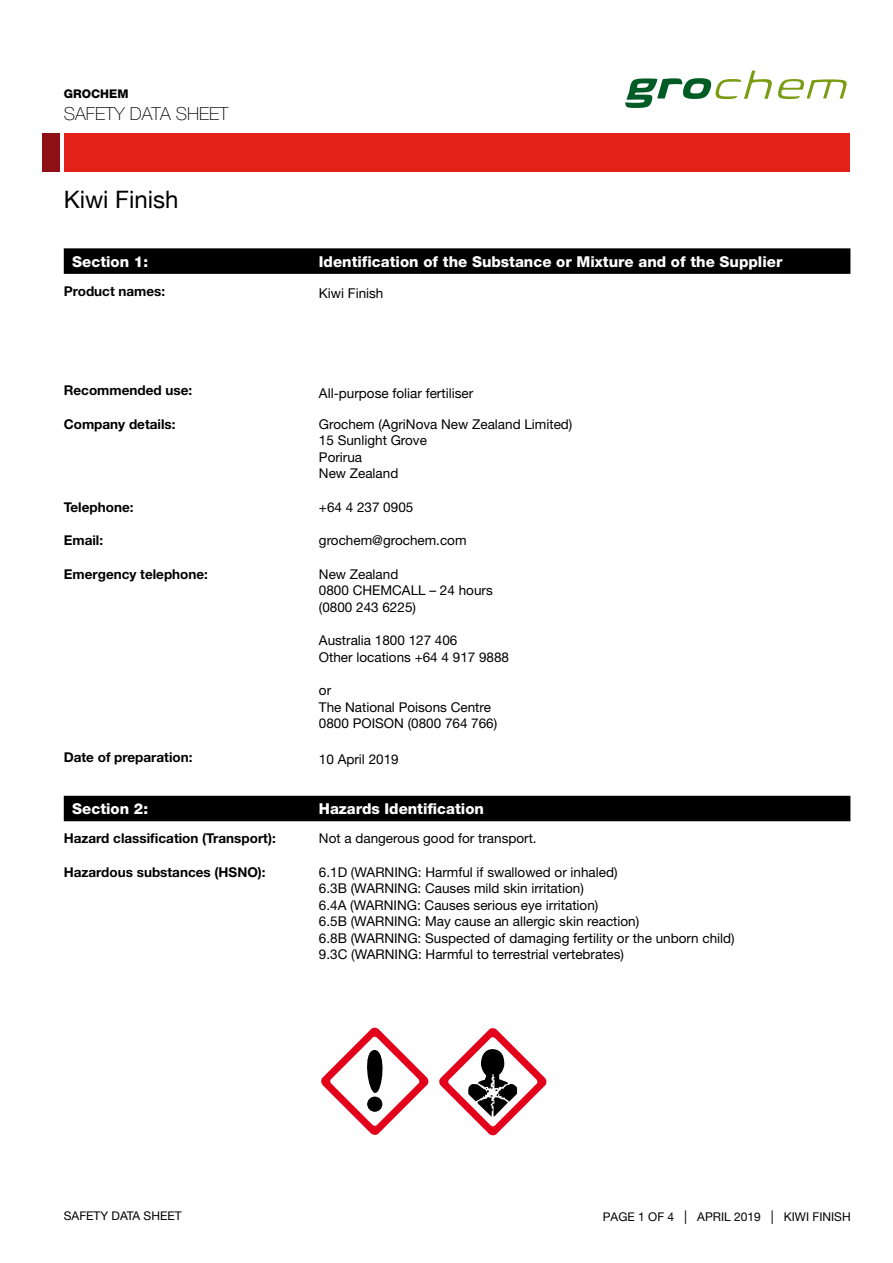
<style>
.page{position:relative;width:893px;height:1263px;background:#fff}
.page>*{position:absolute;margin:0;border:0;box-sizing:border-box;transform-origin:0 0}
.t1{font:24px "Helvetica Neue";color:#000}
.t2{font:100 18px "Helvetica Neue";color:#000}
.t3{font:800 15px "Helvetica Neue";color:#fff}
.t4{font:13.5px/16.5px "Helvetica Neue";color:#000}
.t5{font:700 13.5px "Helvetica Neue";color:#000}
.t6{font:13.5px "Helvetica Neue";color:#000}
.t7{font:12px "Helvetica Neue";color:#000}
.t8{font:12px "Helvetica Neue";color:#000}
.t9{font:800 12px "Helvetica Neue";color:#000}
.s1{font-style:inherit}
.s2{font-size:13.5px}
</style>
<div class="page">
<svg style="left:778px;top:79px;width:69px;height:20px"></svg>
<svg style="left:625px;top:71px;width:147px;height:37px"></svg>
<div style="left:64px;top:248px;width:786px;height:26px;background:#000"></div>
<div style="left:64px;top:796px;width:786px;height:25px;background:#000"></div>
<div style="left:43px;top:134px;width:807px;height:38px;background:#e32119"></div>
<div style="left:43px;top:134px;width:21px;height:38px;background:#8f1117"></div>
<hr style="left:61px;top:130px;width:3px;height:45px;background:#fff">
<svg style="left:321px;top:1028px;width:108px;height:107px"></svg>
<svg style="left:439px;top:1028px;width:108px;height:107px"></svg>
<p class="t9" style="left:64px;top:87px;width:66px">GROCHEM</p>
<h2 class="t2" style="left:64px;top:103px;width:166px">SAFETY DATA SHEET</h2>
<h1 class="t1" style="left:64px;top:182px;width:116px">Kiwi Finish</h1>
<p class="t3" style="left:72px;top:252px;width:77px">Section 1:</p>
<p class="t5" style="left:64px;top:283px;width:103px">Product names:</p>
<p class="t5" style="left:64px;top:382px;width:130px">Recommended use:</p>
<p class="t5" style="left:64px;top:416px;width:113px">Company details:</p>
<p class="t5" style="left:64px;top:499px;width:71px">Telephone:</p>
<p class="t5" style="left:64px;top:532px;width:41px">Email:</p>
<p class="t5" style="left:64px;top:566px;width:146px">Emergency telephone:</p>
<p class="t5" style="left:64px;top:749px;width:130px">Date of preparation:</p>
<p class="t3" style="left:72px;top:800px;width:77px">Section 2:</p>
<p class="t5" style="left:64px;top:830px;width:213px">Hazard classification (Transport):</p>
<p class="t5" style="left:64px;top:864px;width:203px">Hazardous substances (HSNO):</p>
<p class="t3" style="left:319px;top:252px;width:465px">Identification of the Substance or Mixture and of the Supplier</p>
<p class="t6" style="left:319px;top:283px;width:66px">Kiwi Finish</p>
<p class="t6" style="left:319px;top:383px;width:156px">All-purpose foliar fertiliser</p>
<p class="t4" style="left:319px;top:416px;width:255px">Grochem (AgriNova New Zealand Limited)<br>15 Sunlight Grove<br>Porirua<br>New Zealand</p>
<p class="t4" style="left:319px;top:499px;width:96px">+64 4 237 0905</p>
<p class="t4" style="left:319px;top:532px;width:149px">grochem@grochem.com</p>
<p class="t4" style="left:319px;top:566px;width:175px">New Zealand<br>0800 CHEMCALL – 24 hours (0800 243 6225)</p>
<p class="t4" style="left:319px;top:632px;width:192px">Australia 1800 127 406<br>Other locations +64 4 917 9888</p>
<p class="t4" style="left:319px;top:682px;width:180px">or<br>The National Poisons Centre<br>0800 POISON (0800 764 766)</p>
<p class="t6" style="left:319px;top:750px;width:81px">10 April <span class="s1">201</span>9</p>
<p class="t3" style="left:319px;top:800px;width:167px">Hazards Identification</p>
<p class="t4" style="left:319px;top:830px;width:219px">Not a dangerous good for transport.</p>
<p class="t4" style="left:319px;top:863px;width:417px">6.1D (WARNING: Harmful if swallowed or inhaled)<br>6.3B (WARNING: Causes mild skin irritation)<br>6.4A (WARNING: Causes serious eye irritation)<br>6.5B (WARNING: May cause an allergic skin reaction)<br>6.8B (WARNING: Suspected of damaging fertility or the unborn child)<br>9.3C (WARNING: Harmful to terrestrial vertebrates)</p>
<p class="t8" style="left:64px;top:1209px;width:119px">SAFETY DATA SHEET</p>
<p class="t7" style="left:603px;top:1208px;width:249px"><span class="s1">PAGE 1 OF</span> 4 <span class="s2">|</span> APRIL <span class="s1">201</span>9 <span class="s2">|</span> KIWI FINISH</p>
</div>
